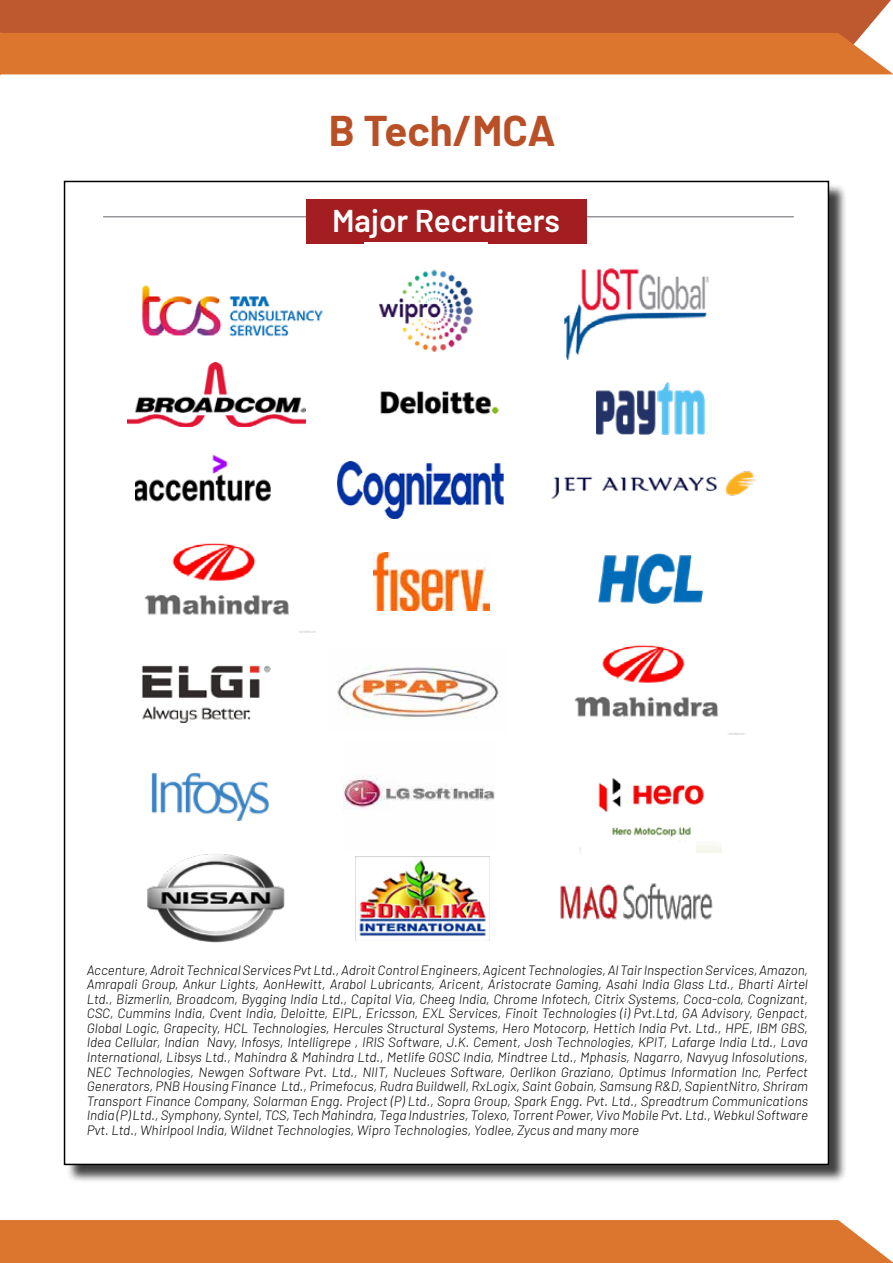
<style>
.page{position:relative;width:893px;height:1263px;background:#fff}
.page>*{position:absolute;margin:0;border:0;box-sizing:border-box;transform-origin:0 0}
.t1{font:700 42px "Barlow";color:#b94f27}
.t2{font:600 31.5px "Barlow";color:#fff}
.t3{font:italic 300 13.5px/14.5px "Barlow";color:#000;text-align:justify}
</style>
<div class="page">
<div style="left:0;top:0;width:891px;height:31px;background:#be582f"></div>
<svg style="left:0;top:31px;width:893px;height:45px;background:#dc7c3a"></svg>
<div style="left:0;top:1220px;width:893px;height:43px;background:#dc762e"></div>
<div style="left:66px;top:183px;width:782px;height:1001px;background:#000;opacity:.75"></div>
<div style="left:65px;top:181px;width:763px;height:983px;background:#fff"></div>
<hr style="left:103px;top:216px;width:691px;height:1px;background:#939598">
<div style="left:307px;top:199px;width:280px;height:45px;background:#a41d21"></div>
<img style="left:141px;top:285px;width:182px;height:52px">
<img style="left:365px;top:243px;width:122px;height:109px">
<img style="left:564px;top:269px;width:144px;height:90px">
<img style="left:128px;top:362px;width:178px;height:65px">
<img style="left:596px;top:383px;width:108px;height:33px">
<img style="left:380px;top:391px;width:120px;height:24px">
<img style="left:551px;top:416px;width:206px;height:83px">
<img style="left:338px;top:461px;width:166px;height:57px">
<img style="left:141px;top:665px;width:130px;height:58px">
<img style="left:144px;top:543px;width:171px;height:90px">
<img style="left:135px;top:454px;width:136px;height:48px">
<img style="left:373px;top:552px;width:116px;height:58px">
<img style="left:598px;top:553px;width:104px;height:51px">
<img style="left:574px;top:645px;width:170px;height:90px">
<img style="left:337px;top:666px;width:162px;height:52px">
<img style="left:152px;top:772px;width:116px;height:49px">
<img style="left:343px;top:775px;width:151px;height:35px">
<img style="left:580px;top:778px;width:141px;height:72px">
<img style="left:147px;top:854px;width:138px;height:89px">
<img style="left:355px;top:857px;width:131px;height:83px">
<img style="left:560px;top:850px;width:162px;height:71px">
<h1 class="t1" style="left:329px;top:100px;width:228px">B Tech/MCA</h1>
<h2 class="t2" style="left:332px;top:198px;width:230px">Major Recruiters</h2>
<p class="t3" style="left:87px;top:961px;width:723px">Accenture, Adroit Technical Services Pvt Ltd., Adroit Control Engineers, Agicent Technologies, Al Tair Inspection Services, Amazon, Amrapali Group, Ankur Lights, AonHewitt, Arabol Lubricants, Aricent, Aristocrate Gaming, Asahi India Glass Ltd., Bharti Airtel Ltd., Bizmerlin, Broadcom, Bygging India Ltd., Capital Via, Cheeg India, Chrome Infotech, Citrix Systems, Coca-cola, Cognizant, CSC, Cummins India, Cvent India, Deloitte, EIPL, Ericsson, EXL Services, Finoit Technologies (i) Pvt.Ltd, GA Advisory, Genpact, Global Logic, Grapecity, HCL Technologies, Hercules Structural Systems, Hero Motocorp, Hettich India Pvt. Ltd., HPE, IBM GBS, Idea Cellular, Indian Navy, Infosys, Intelligrepe , IRIS Software, J.K. Cement, Josh Technologies, KPIT, Lafarge India Ltd., Lava International, Libsys Ltd., Mahindra &amp; Mahindra Ltd., Metlife GOSC India, Mindtree Ltd., Mphasis, Nagarro, Navyug Infosolutions, NEC Technologies, Newgen Software Pvt. Ltd., NIIT, Nucleues Software, Oerlikon Graziano, Optimus Information Inc, Perfect Generators, PNB Housing Finance Ltd., Primefocus, Rudra Buildwell, RxLogix, Saint Gobain, Samsung R&amp;D, SapientNitro, Shriram Transport Finance Company, Solarman Engg. Project (P) Ltd., Sopra Group, Spark Engg. Pvt. Ltd., Spreadtrum Communications India (P) Ltd., Symphony, Syntel, TCS, Tech Mahindra, Tega Industries, Tolexo, Torrent Power, Vivo Mobile Pvt. Ltd., Webkul Software Pvt. Ltd., Whirlpool India, Wildnet Technologies, Wipro Technologies, Yodlee, Zycus and many more</p>
</div>
